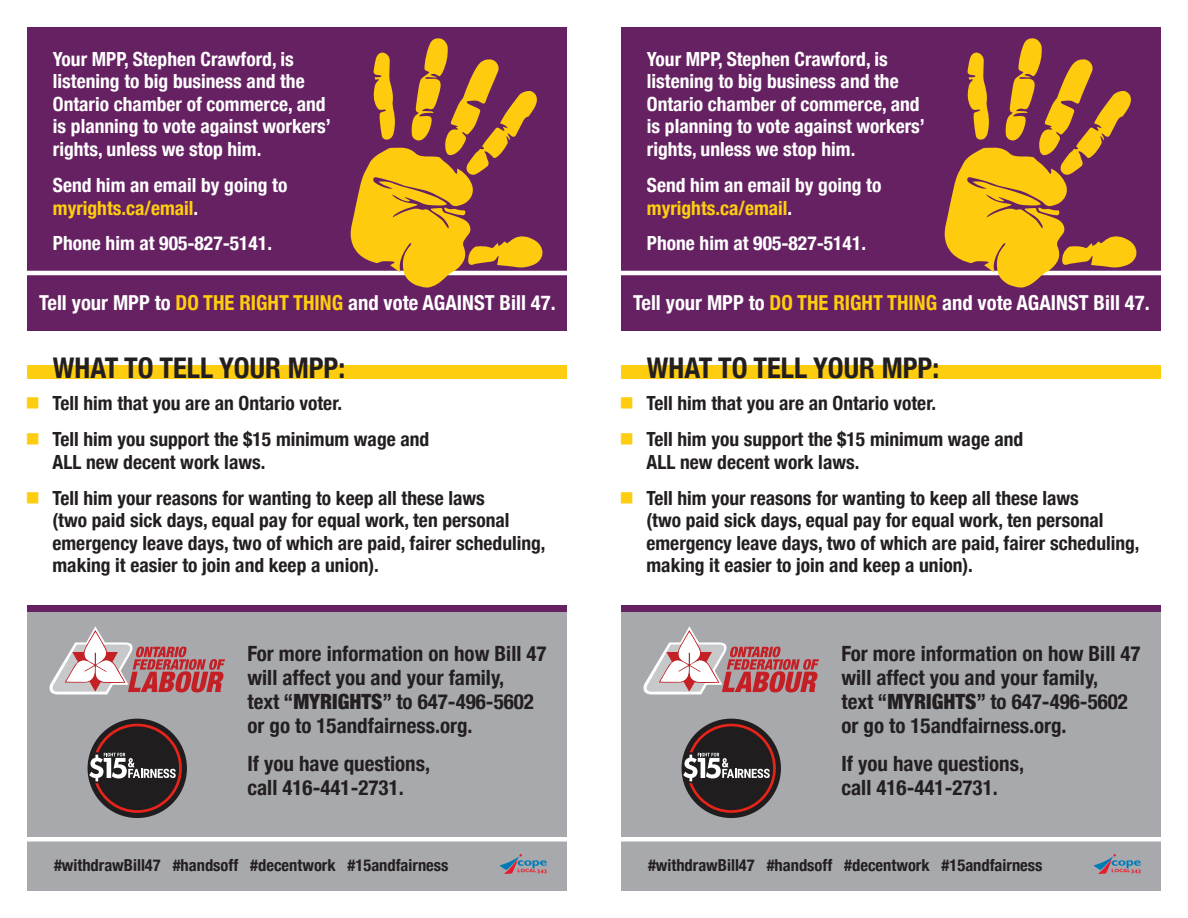
<style>
.page{position:relative;width:1188px;height:918px;background:#fff}
.page>*{position:absolute;margin:0;border:0;box-sizing:border-box;transform-origin:0 0}
.t1{font:700 condensed 28.5px "Helvetica Neue";color:#231f20}
.t2{font:700 condensed 21px/24px "Helvetica Neue";color:#231f20}
.t3{font:700 condensed 20.7px "Helvetica Neue";color:#fff}
.t4{font:700 condensed 19.5px/22.5px "Helvetica Neue";color:#231f20}
.t5{font:700 condensed 19.5px/22.5px "Helvetica Neue";color:#fff}
.t6{font:700 condensed 16.5px "Helvetica Neue";color:#231f20}
.s1{color:#fecd0f}
.s2{font-weight:900}
</style>
<div class="page">
<div style="left:27px;top:27px;width:540px;height:304px;background:#662162"></div>
<div style="left:27px;top:606px;width:540px;height:130px;background:#662162"></div>
<div style="left:27px;top:612px;width:540px;height:279px;background:#a8a9ad"></div>
<div style="left:27px;top:365px;width:540px;height:13px;background:#fecd0f"></div>
<div style="left:88px;top:719px;width:99px;height:99px;background:#201d1e;border-radius:50%"></div>
<svg style="left:89px;top:724px;width:93px;height:89px"></svg>
<svg style="left:50px;top:626px;width:175px;height:68px"></svg>
<svg style="left:500px;top:854px;width:47px;height:20px"></svg>
<div style="left:20px;top:837px;width:554px;height:5px;background:#fff"></div>
<hr style="left:0;top:271px;width:594px;height:4px;background:#fff">
<svg style="left:351px;top:38px;width:191px;height:250px"></svg>
<div style="left:621px;top:27px;width:540px;height:304px;background:#662162"></div>
<div style="left:621px;top:606px;width:540px;height:130px;background:#662162"></div>
<div style="left:621px;top:612px;width:540px;height:279px;background:#a8a9ad"></div>
<div style="left:621px;top:365px;width:540px;height:13px;background:#fecd0f"></div>
<div style="left:682px;top:719px;width:99px;height:99px;background:#201d1e;border-radius:50%"></div>
<svg style="left:683px;top:724px;width:93px;height:89px"></svg>
<svg style="left:644px;top:626px;width:175px;height:68px"></svg>
<svg style="left:1094px;top:854px;width:47px;height:20px"></svg>
<div style="left:614px;top:837px;width:554px;height:5px;background:#fff"></div>
<hr style="left:594px;top:271px;width:594px;height:4px;background:#fff">
<svg style="left:945px;top:38px;width:191px;height:250px"></svg>
<p class="t5" style="left:53px;top:46px;width:280px">Your MPP, Stephen Crawford, is listening to big business and the<br>Ontario chamber of commerce, and is planning to vote against workers’ rights, unless we stop him.</p>
<p class="t5" style="left:53px;top:172px;width:236px">Send him an email by going to <span class="s1">myrights.ca/email</span>.</p>
<p class="t5" style="left:53px;top:231px;width:221px">Phone him at 905-827-5141.</p>
<p class="t3" style="left:39px;top:286px;width:518px">Tell your MPP to <span class="s1">DO THE RIGHT THING</span> and vote AGAINST Bill 47.</p>
<p class="t1" style="left:53px;top:345px;width:294px">WHAT TO TELL YOUR MPP:</p>
<p class="t4" style="left:26px;top:391px;width:318px"><span class="s1">■</span> Tell him that you are an Ontario voter.</p>
<p class="t4" style="left:53px;top:427px;width:378px;text-indent:-27px"><span class="s1">■</span> Tell him you support the $15 minimum wage and<br>ALL new decent work laws.</p>
<p class="t4" style="left:53px;top:485px;width:495px;text-indent:-27px"><span class="s1">■</span> Tell him your reasons for wanting to keep all these laws<br>(two paid sick days, equal pay for equal work, ten personal emergency leave days, two of which are paid, fairer scheduling, making it easier to join and keep a union).</p>
<p class="t2" style="left:248px;top:641px;width:301px">For more information on how Bill 47 will affect you and your family,<br>text “<span class="s2">MYRIGHTS</span>” to 647-496-5602 or go to 15andfairness.org.</p>
<p class="t2" style="left:248px;top:750px;width:184px">If you have questions, call 416-441-2731.</p>
<p class="t6" style="left:54px;top:851px;width:396px">#withdrawBill47 #handsoff #decentwork #15andfairness</p>
<p class="t5" style="left:647px;top:46px;width:280px">Your MPP, Stephen Crawford, is listening to big business and the<br>Ontario chamber of commerce, and is planning to vote against workers’ rights, unless we stop him.</p>
<p class="t5" style="left:647px;top:172px;width:236px">Send him an email by going to <span class="s1">myrights.ca/email</span>.</p>
<p class="t5" style="left:647px;top:231px;width:221px">Phone him at 905-827-5141.</p>
<p class="t3" style="left:633px;top:286px;width:518px">Tell your MPP to <span class="s1">DO THE RIGHT THING</span> and vote AGAINST Bill 47.</p>
<p class="t1" style="left:647px;top:345px;width:294px">WHAT TO TELL YOUR MPP:</p>
<p class="t4" style="left:620px;top:391px;width:318px"><span class="s1">■</span> Tell him that you are an Ontario voter.</p>
<p class="t4" style="left:647px;top:427px;width:378px;text-indent:-27px"><span class="s1">■</span> Tell him you support the $15 minimum wage and<br>ALL new decent work laws.</p>
<p class="t4" style="left:647px;top:485px;width:495px;text-indent:-27px"><span class="s1">■</span> Tell him your reasons for wanting to keep all these laws<br>(two paid sick days, equal pay for equal work, ten personal emergency leave days, two of which are paid, fairer scheduling, making it easier to join and keep a union).</p>
<p class="t2" style="left:842px;top:641px;width:301px">For more information on how Bill 47 will affect you and your family,<br>text “<span class="s2">MYRIGHTS</span>” to 647-496-5602 or go to 15andfairness.org.</p>
<p class="t2" style="left:842px;top:750px;width:184px">If you have questions, call 416-441-2731.</p>
<p class="t6" style="left:648px;top:851px;width:396px">#withdrawBill47 #handsoff #decentwork #15andfairness</p>
</div>
